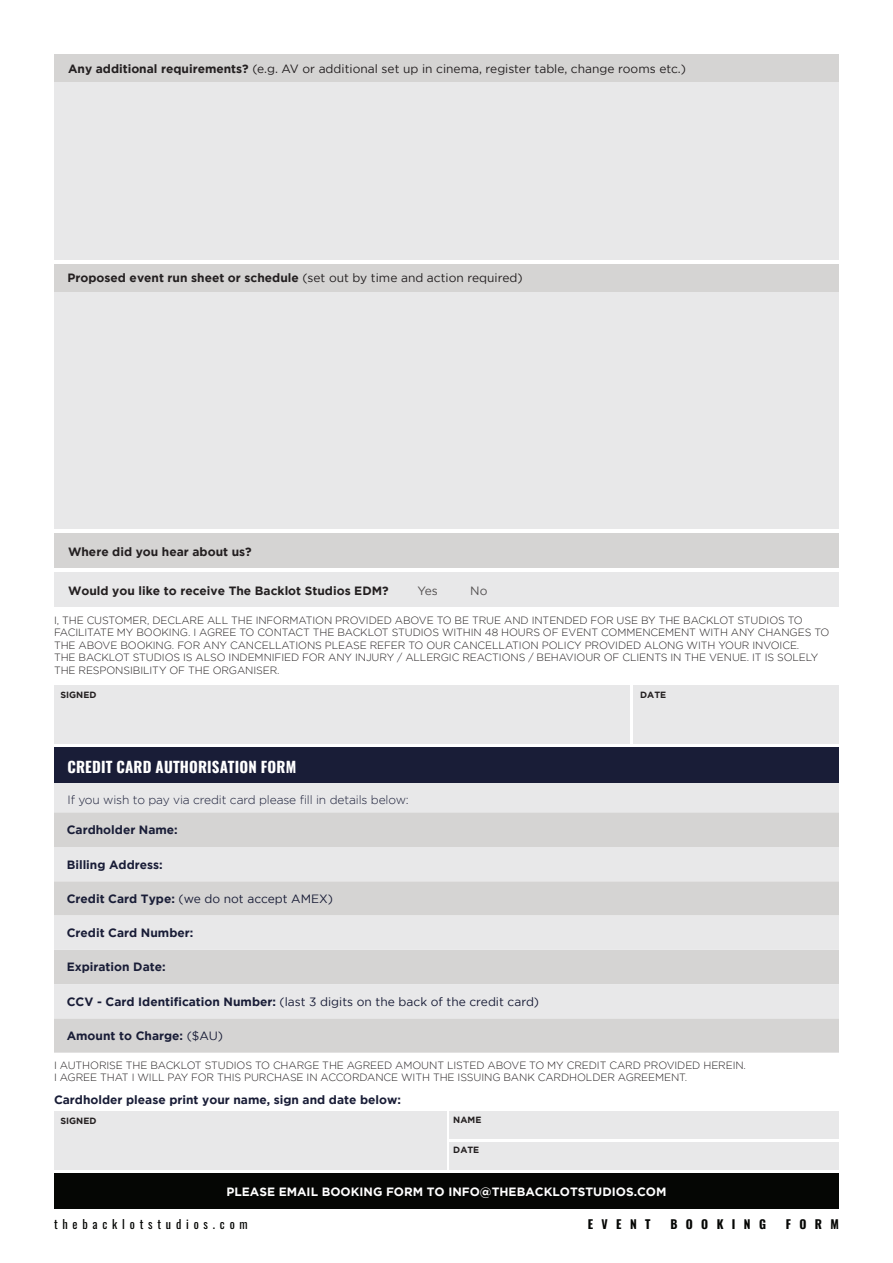
<style>
.page{position:relative;width:893px;height:1263px;background:#fff}
.page>*{position:absolute;margin:0;border:0;box-sizing:border-box;transform-origin:0 0}
.t1{font:700 15px "Oswald";letter-spacing:.01em;color:#fff}
.t2{font:700 12px "Gotham";color:#191d37}
.t3{font:700 12px "Gotham";color:#231f20}
.t4{font:12px "Gotham";color:#191d37}
.t5{font:12px "Gotham";color:#231f20}
.t6{font:300 12px "Gotham";letter-spacing:-.01em;color:#191d37}
.t7{font:700 12px "Gotham";color:#fff}
.t8{font:12px "Oswald";letter-spacing:.4em;color:#050604}
.t9{font:700 12px "Oswald";letter-spacing:.7em;color:#050604}
.t10{font:12px "Gotham";color:#535050}
.t11{font:300 10.5px/12.6px "Gotham";letter-spacing:-.01em;color:#231f20}
.t12{font:700 9px "Gotham";color:#231f20}
.s1{font-weight:700}
.s2{font-weight:400}
</style>
<div class="page">
<div style="left:54px;top:573px;width:785px;height:34px;background:#e8e8e9"></div>
<div style="left:54px;top:534px;width:785px;height:34px;background:#d5d4d3"></div>
<div style="left:450px;top:1112px;width:389px;height:27px;background:#e8e8e9"></div>
<div style="left:54px;top:54px;width:785px;height:205px;background:#e8e8e9"></div>
<div style="left:54px;top:264px;width:785px;height:265px;background:#e8e8e9"></div>
<div style="left:54px;top:783px;width:785px;height:64px;background:#e8e8e9"></div>
<div style="left:54px;top:685px;width:575px;height:58px;background:#e8e8e9"></div>
<div style="left:54px;top:1112px;width:392px;height:58px;background:#e8e8e9"></div>
<div style="left:634px;top:685px;width:205px;height:58px;background:#e8e8e9"></div>
<div style="left:450px;top:1142px;width:389px;height:28px;background:#e8e8e9"></div>
<div style="left:54px;top:54px;width:785px;height:28px;background:#d5d4d3"></div>
<div style="left:54px;top:264px;width:785px;height:28px;background:#d5d4d3"></div>
<div style="left:54px;top:1174px;width:785px;height:35px;background:#050604"></div>
<div style="left:54px;top:747px;width:785px;height:36px;background:#191d37"></div>
<div style="left:54px;top:813px;width:785px;height:240px;background:#d5d4d3"></div>
<svg style="left:54px;top:847px;width:785px;height:171px;background:#e0e0e0"></svg>
<p class="t5" style="left:68px;top:62px;width:620px"><span class="s1">Any additional requirements?</span> (e.g. AV or additional set up in cinema, register table, change rooms etc.)</p>
<p class="t3" style="left:68px;top:271px;width:457px">Proposed event run sheet or schedule <span class="s2">(set out by time and action required)</span></p>
<p class="t3" style="left:68px;top:544px;width:185px">Where did you hear about us?</p>
<p class="t3" style="left:68px;top:583px;width:322px">Would you like to receive The Backlot Studios EDM?</p>
<p class="t10" style="left:417px;top:584px;width:22px">Yes</p>
<p class="t10" style="left:470px;top:584px;width:19px">No</p>
<p class="t11" style="left:54px;top:613px;width:777px">I, THE CUSTOMER, DECLARE ALL THE INFORMATION PROVIDED ABOVE TO BE TRUE AND INTENDED FOR USE BY THE BACKLOT STUDIOS TO FACILITATE MY BOOKING. I AGREE TO CONTACT THE BACKLOT STUDIOS WITHIN 48 HOURS OF EVENT COMMENCEMENT WITH ANY CHANGES TO THE ABOVE BOOKING. FOR ANY CANCELLATIONS PLEASE REFER TO OUR CANCELLATION POLICY PROVIDED ALONG WITH YOUR INVOICE.<br>THE BACKLOT STUDIOS IS ALSO INDEMNIFIED FOR ANY INJURY / ALLERGIC REACTIONS / BEHAVIOUR OF CLIENTS IN THE VENUE. IT IS SOLELY THE RESPONSIBILITY OF THE ORGANISER.</p>
<p class="t12" style="left:60px;top:689px;width:38px">SIGNED</p>
<p class="t12" style="left:640px;top:689px;width:28px">DATE</p>
<h1 class="t1" style="left:68px;top:755px;width:230px">CREDIT CARD AUTHORISATION FORM</h1>
<p class="t6" style="left:68px;top:794px;width:343px">If you wish to pay via credit card please fill in details below:</p>
<p class="t2" style="left:67px;top:823px;width:113px">Cardholder Name:</p>
<p class="t2" style="left:67px;top:857px;width:97px">Billing Address:</p>
<p class="t4" style="left:67px;top:892px;width:268px"><span class="s1">Credit Card Type:</span> (we do not accept AMEX)</p>
<p class="t2" style="left:67px;top:926px;width:128px">Credit Card Number:</p>
<p class="t2" style="left:67px;top:960px;width:100px">Expiration Date:</p>
<p class="t4" style="left:67px;top:995px;width:474px"><span class="s1">CCV - Card Identification Number:</span> (last 3 digits on the back of the credit card)</p>
<p class="t2" style="left:67px;top:1029px;width:158px">Amount to Charge: <span class="s2">($AU)</span></p>
<p class="t11" style="left:54px;top:1058px;width:693px">I AUTHORISE THE BACKLOT STUDIOS TO CHARGE THE AGREED AMOUNT LISTED ABOVE TO MY CREDIT CARD PROVIDED HEREIN.<br>I AGREE THAT I WILL PAY FOR THIS PURCHASE IN ACCORDANCE WITH THE ISSUING BANK CARDHOLDER AGREEMENT.</p>
<p class="t2" style="left:54px;top:1093px;width:348px">Cardholder please print your name, sign and date below:</p>
<p class="t12" style="left:60px;top:1116px;width:38px">SIGNED</p>
<p class="t12" style="left:453px;top:1115px;width:30px">NAME</p>
<p class="t12" style="left:453px;top:1145px;width:28px">DATE</p>
<p class="t7" style="left:226px;top:1184px;width:442px">PLEASE EMAIL BOOKING FORM TO INFO@THEBACKLOTSTUDIOS.COM</p>
<p class="t8" style="left:54px;top:1215px;width:195px">thebacklotstudios.com</p>
<p class="t9" style="left:588px;top:1215px;width:64px">EVENT</p>
<p class="t9" style="left:670px;top:1215px;width:97px">BOOKING</p>
<p class="t9" style="left:786px;top:1215px;width:55px">FORM</p>
</div>
